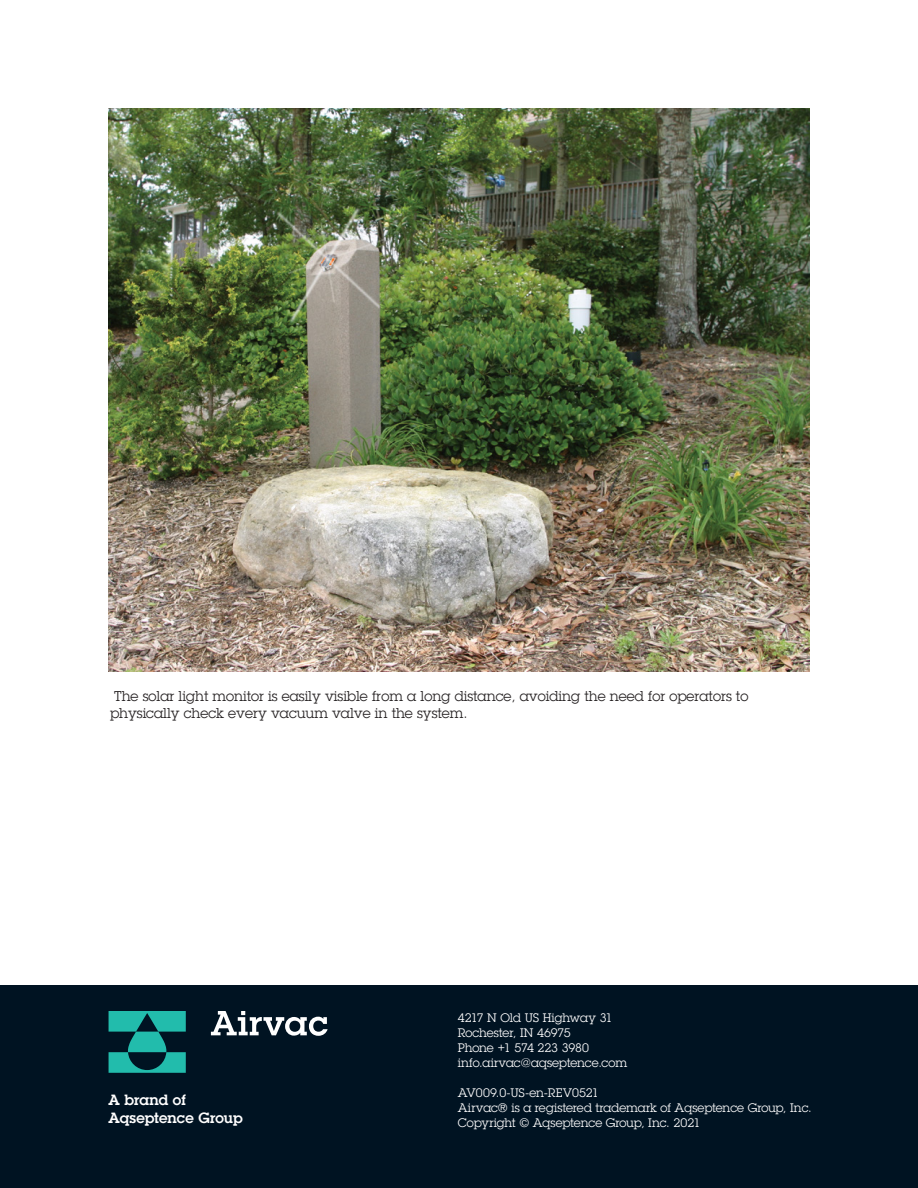
<style>
.page{position:relative;width:918px;height:1188px;background:#fff}
.page>*{position:absolute;margin:0;border:0;box-sizing:border-box;transform-origin:0 0}
.t1{font:600 14.4px/18px "Lubalin Graph Std";letter-spacing:.005em;color:#fff}
.t2{font:13.8px/16.5px "Lubalin Graph Std";color:#231f20}
.t3{font:12px/15px "Lubalin Graph Std";letter-spacing:-.01em;color:#fff}
</style>
<div class="page">
<div style="left:0;top:986px;width:918px;height:202px;background:#001322"></div>
<svg style="left:211px;top:1011px;width:117px;height:25px"></svg>
<svg style="left:109px;top:1011px;width:77px;height:62px"></svg>
<img style="left:109px;top:108px;width:701px;height:563px">
<p class="t2" style="left:110px;top:688px;width:640px;text-indent:4px">The solar light monitor is easily visible from a long distance, avoiding the need for operators to physically check every vacuum valve in the system.</p>
<p class="t1" style="left:109px;top:1091px;width:136px">A brand of<br>Aqseptence Group</p>
<p class="t3" style="left:458px;top:1010px;width:171px">4217 N Old US Highway 31<br>Rochester, IN 46975<br>Phone +1 574 223 3980 info.airvac@aqseptence.com</p>
<p class="t3" style="left:458px;top:1085px;width:355px">AV009.0-US-en-REV0521<br>Airvac® is a registered trademark of Aqseptence Group, Inc.<br>Copyright © Aqseptence Group, Inc. 2021</p>
</div>
